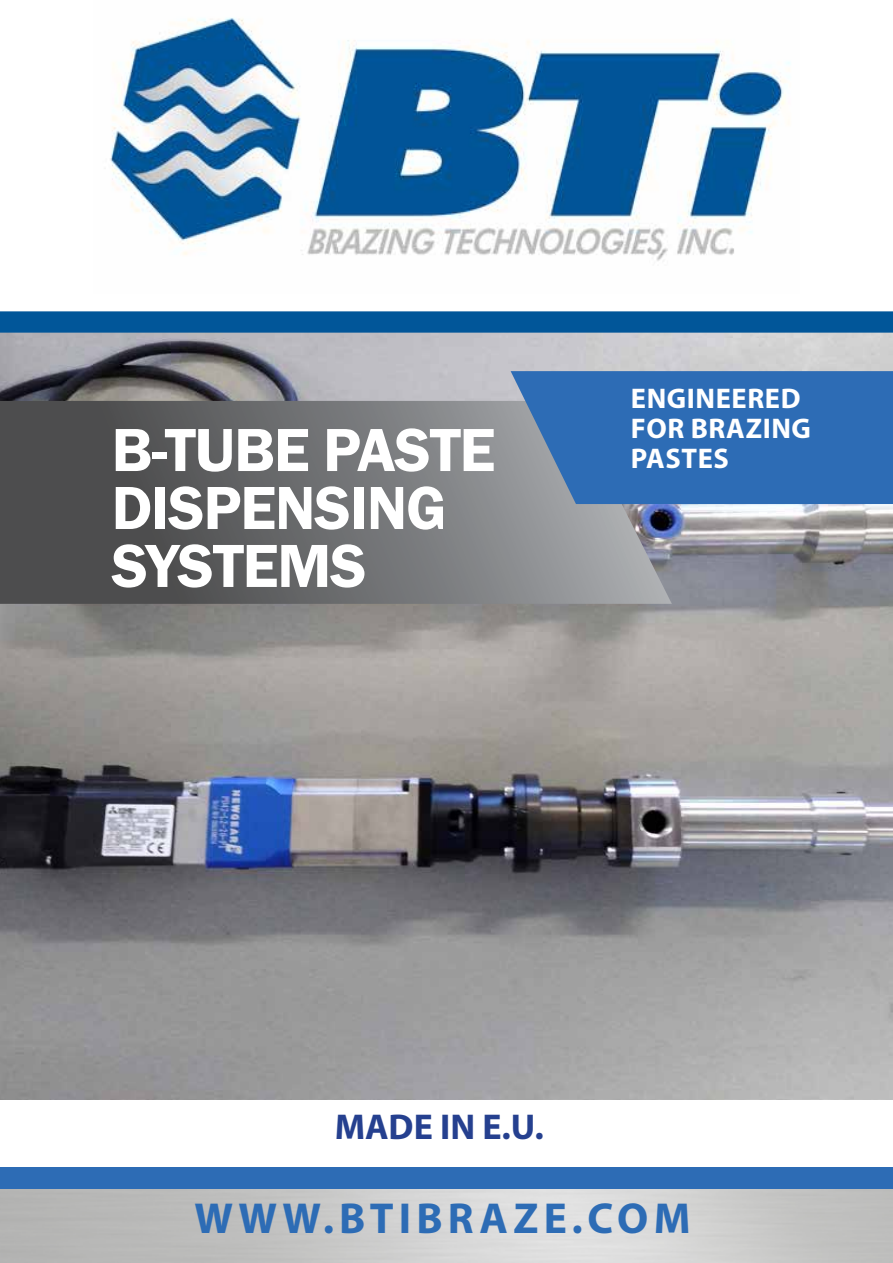
<style>
.page{position:relative;width:893px;height:1263px;background:#fff}
.page>*{position:absolute;margin:0;border:0;box-sizing:border-box;transform-origin:0 0}
.t1{font:600 63px/57.9px "Franklin Gothic";letter-spacing:-.02em;color:#fff}
.t2{font:700 43.5px "Myriad Pro";letter-spacing:.12em;color:#2d6cb5}
.t3{font:700 36px "Myriad Pro";color:#25408f}
.t4{font:700 28.5px "Myriad Pro";letter-spacing:.02em;color:#fff}
</style>
<div class="page">
<img style="left:0;top:333px;width:893px;height:766px">
<img style="left:0;top:1188px;width:893px;height:75px">
<div style="left:0;top:1167px;width:893px;height:21px;background:#2d6cb5"></div>
<svg style="left:0;top:401px;width:672px;height:203px;background:#6b6c6f"></svg>
<svg style="left:511px;top:371px;width:382px;height:133px;background:#3670b3"></svg>
<div style="left:1px;top:312px;width:891px;height:20px;background:#015699"></div>
<div style="left:0;top:311px;width:893px;height:22px;border:2px solid #015699"></div>
<div style="left:333px;top:982px;width:102px;height:118px;background:#9c9c9d"></div>
<div style="left:502px;top:1131px;width:9px;height:10px;border:3px solid #fff;border-radius:50%"></div>
<div style="left:535px;top:1131px;width:9px;height:10px;border:3px solid #fff;border-radius:50%"></div>
<img style="left:110px;top:18px;width:681px;height:243px">
<p class="t1" style="left:112px;top:422px;width:385px">B-TUBE PASTE<br>DISPENSING<br>SYSTEMS</p>
<p class="t4" style="left:631px;top:380px;width:102px">ENGINEERE</p>
<p class="t4" style="left:781px;top:380px;width:21px">D</p>
<p class="t4" style="left:631px;top:410px;width:94px">FOR BRAZI</p>
<p class="t4" style="left:771px;top:410px;width:41px">NG</p>
<p class="t4" style="left:631px;top:440px;width:100px">PASTES</p>
<p class="t3" style="left:335px;top:1104px;width:211px">MADEI N U.E .</p>
<p class="t2" style="left:194px;top:1190px;width:498px">WWW.BTIBRAZE.COM</p>
</div>
